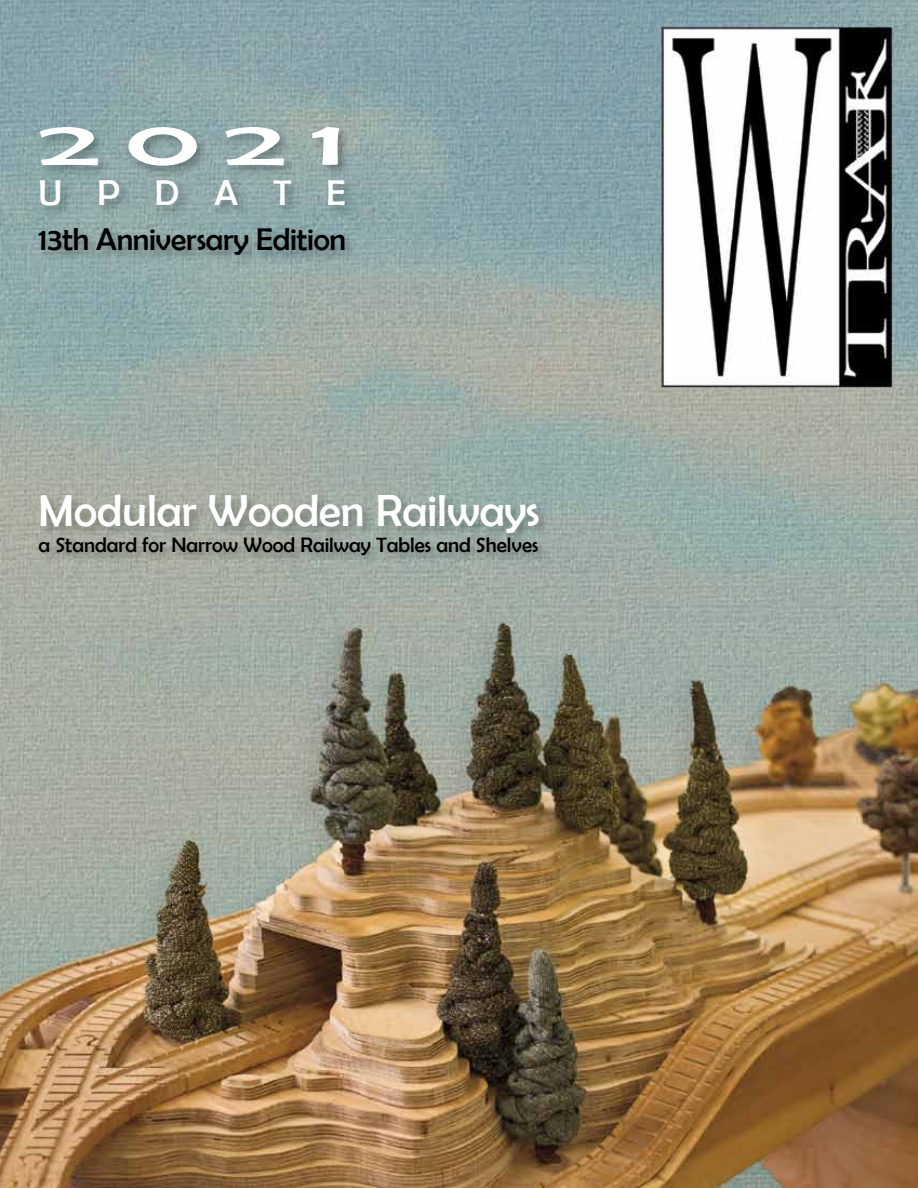
<style>
.page{position:relative;width:918px;height:1188px;background:#fff}
.page>*{position:absolute;margin:0;border:0;box-sizing:border-box;transform-origin:0 0}
.t1{font:63px "Berlin Sans FB";color:#fff;scale:2 1}
.t2{font:45px "Berlin Sans FB";color:#fff}
.t3{font:36px "Berlin Sans FB";letter-spacing:.975em;color:#fff}
.t4{font:31.5px "Berlin Sans FB";letter-spacing:-.005em;color:#000}
.t5{font:21px "Berlin Sans FB";color:#000}
</style>
<div class="page">
<img style="left:0;top:0;width:918px;height:1188px">
<div style="left:36px;top:492px;width:516px;height:75px;background:#000;opacity:.29"></div>
<div style="left:36px;top:124px;width:322px;height:143px;background:#000;opacity:.29"></div>
<h1 class="t1" style="left:39px;top:108px;width:155px">2021</h1>
<h3 class="t3" style="left:39px;top:173px;width:309px">UPDATE</h3>
<h3 class="t4" style="left:39px;top:222px;width:309px">13th Anniversary Edition</h3>
<h2 class="t2" style="left:39px;top:486px;width:503px">Modular Wooden Railways</h2>
<p class="t5" style="left:39px;top:533px;width:501px">a Standard for Narrow Wood Railway Tables and Shelves</p>
</div>
